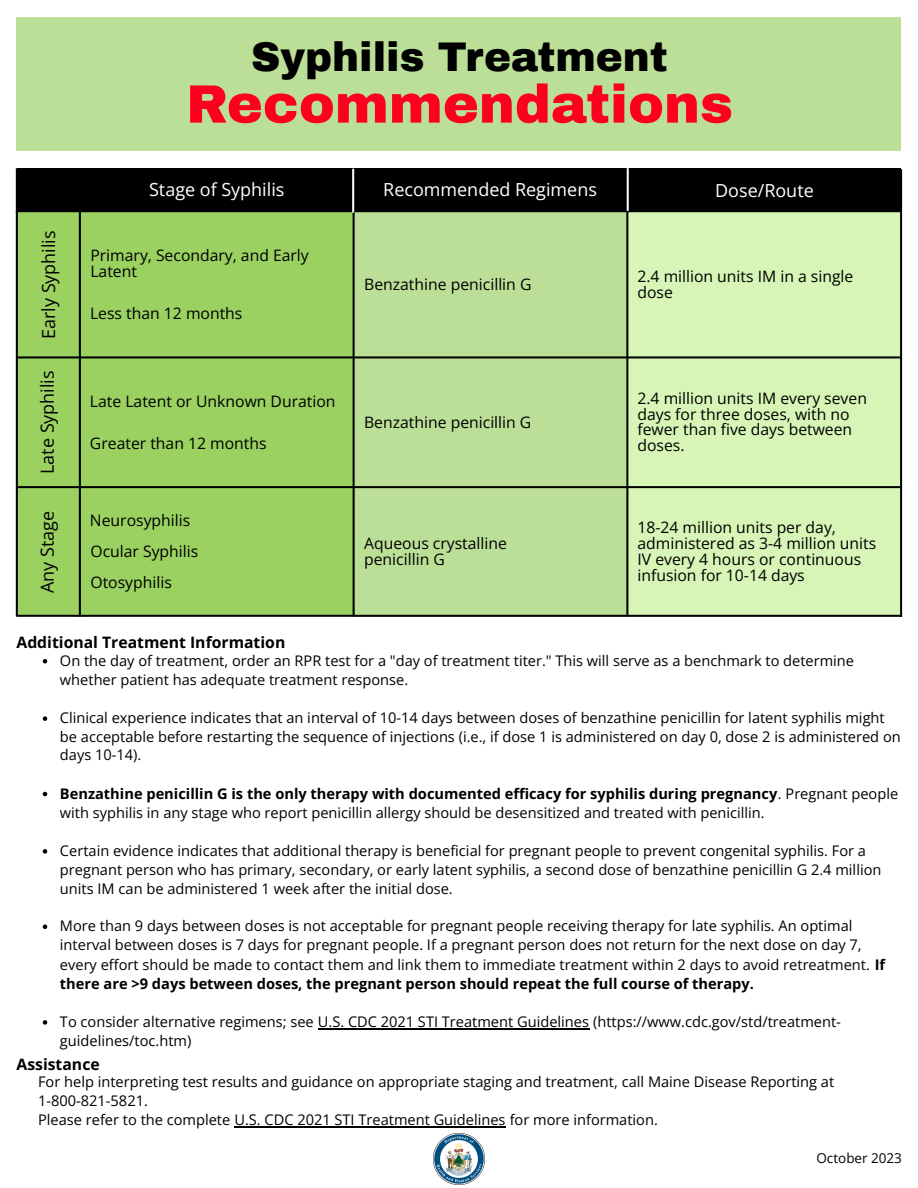
<style>
.page{position:relative;width:918px;height:1188px;background:#fff}
.page>*{position:absolute;margin:0;border:0;box-sizing:border-box;transform-origin:0 0}
.t1{font:900 54px "Archivo";color:#fd001f}
.t2{font:900 40.5px "Archivo";color:#000}
.t3{font:18px "Open Sans";color:#fff}
.t4{font:18px "Open Sans";color:#000}
.t5{font:15.75px/15.8px "Open Sans";color:#000}
.t6{font:700 15.75px "Open Sans";color:#000}
.t7{font:14.6px/19.1px "Open Sans";color:#000}
.t8{font:700 14.6px "Open Sans";color:#000}
.t9{font:13.5px "Open Sans";color:#000}
.s1{font-weight:400}
.s2{font-weight:700}
</style>
<div class="page">
<div style="left:17px;top:17px;width:884px;height:134px;background:#bcdf98"></div>
<svg style="left:43px;top:659px;width:4px;height:5px"></svg>
<svg style="left:43px;top:716px;width:4px;height:5px"></svg>
<svg style="left:43px;top:792px;width:4px;height:4px"></svg>
<svg style="left:43px;top:849px;width:4px;height:5px"></svg>
<svg style="left:43px;top:925px;width:4px;height:4px"></svg>
<svg style="left:43px;top:1020px;width:4px;height:5px"></svg>
<hr style="left:318px;top:1028px;width:271px;height:1px;background:#000">
<hr style="left:234px;top:1126px;width:272px;height:1px;background:#000">
<div style="left:80px;top:212px;width:274px;height:146px;background:#9ad161"></div>
<div style="left:354px;top:212px;width:273px;height:146px;background:#bcdf98"></div>
<div style="left:627px;top:212px;width:274px;height:146px;background:#d6f5b6"></div>
<div style="left:17px;top:211px;width:63px;height:146px;background:#9ad161"></div>
<div style="left:17px;top:169px;width:337px;height:42px;background:#000"></div>
<div style="left:354px;top:169px;width:274px;height:42px;background:#000"></div>
<div style="left:627px;top:169px;width:274px;height:42px;background:#000"></div>
<div style="left:18px;top:487px;width:63px;height:129px;background:#9ad161"></div>
<div style="left:628px;top:487px;width:273px;height:129px;background:#d6f5b6"></div>
<div style="left:354px;top:487px;width:275px;height:129px;background:#bcdf98"></div>
<div style="left:81px;top:487px;width:273px;height:129px;background:#9ad161"></div>
<div style="left:81px;top:357px;width:273px;height:130px;background:#9ad161"></div>
<div style="left:354px;top:358px;width:273px;height:129px;background:#bcdf98"></div>
<div style="left:626px;top:357px;width:275px;height:130px;background:#d6f5b6"></div>
<div style="left:17px;top:358px;width:64px;height:129px;background:#9ad161"></div>
<hr style="left:79px;top:210px;width:2px;height:406px;background:#000">
<hr style="left:626px;top:211px;width:2px;height:405px;background:#000">
<hr style="left:17px;top:486px;width:884px;height:2px;background:#000">
<hr style="left:900px;top:169px;width:2px;height:448px;background:#000">
<hr style="left:16px;top:168px;width:2px;height:448px;background:#000">
<hr style="left:353px;top:211px;width:2px;height:405px;background:#000">
<hr style="left:16px;top:615px;width:885px;height:2px;background:#000">
<hr style="left:17px;top:356px;width:885px;height:2px;background:#000">
<hr style="left:16px;top:210px;width:885px;height:2px;background:#000">
<hr style="left:352px;top:169px;width:2px;height:44px;background:#fff">
<hr style="left:627px;top:168px;width:2px;height:43px;background:#fff">
<img style="left:434px;top:1133px;width:50px;height:51px">
<p class="t2" style="left:251px;top:35px;width:418px">Syphilis Treatment</p>
<p class="t1" style="left:186px;top:75px;width:548px">Recommendations</p>
<p class="t4" style="left:36px;top:339px;width:110px;rotate:-90deg">Early Syphilis</p>
<p class="t4" style="left:35px;top:474px;width:105px;rotate:-90deg">Late Syphilis</p>
<p class="t4" style="left:35px;top:593px;width:84px;rotate:-90deg">Any Stage</p>
<p class="t3" style="left:149px;top:177px;width:137px">Stage of Syphilis</p>
<p class="t3" style="left:383px;top:177px;width:215px">Recommended Regimens</p>
<p class="t3" style="left:715px;top:177px;width:100px">Dose/Route</p>
<p class="t5" style="left:90px;top:247px;width:220px">Primary, Secondary, and Early<br>Latent</p>
<p class="t5" style="left:90px;top:305px;width:154px">Less than 12 months</p>
<p class="t5" style="left:364px;top:276px;width:169px">Benzathine penicillin G</p>
<p class="t5" style="left:90px;top:393px;width:247px">Late Latent or Unknown Duration</p>
<p class="t5" style="left:90px;top:435px;width:178px">Greater than 12 months</p>
<p class="t5" style="left:90px;top:504px;width:110px;line-height:31.1px">Neurosyphilis<br>Ocular Syphilis<br>Otosyphilis</p>
<p class="t5" style="left:364px;top:414px;width:169px">Benzathine penicillin G</p>
<p class="t5" style="left:364px;top:535px;width:144px">Aqueous crystalline penicillin G</p>
<p class="t5" style="left:637px;top:268px;width:217px">2.4 million units IM in a single</p>
<p class="t5" style="left:637px;top:284px;width:37px">dose</p>
<p class="t5" style="left:637px;top:390px;width:231px">2.4 million units IM every seven days for three doses, with no fewer than five days between doses.</p>
<p class="t5" style="left:637px;top:519px;width:240px">18-24 million units per day, administered as 3-4 million units<br>IV every 4 hours or continuous infusion for 10-14 days</p>
<p class="t6" style="left:17px;top:631px;width:270px">Additional Treatment Information</p>
<p class="t7" style="left:60px;top:651px;width:796px">On the day of treatment, order an RPR test for a "day of treatment titer." This will serve as a benchmark to determine</p>
<p class="t7" style="left:60px;top:670px;width:350px">whether patient has adequate treatment response.</p>
<p class="t7" style="left:60px;top:708px;width:842px">Clinical experience indicates that an interval of 10-14 days between doses of benzathine penicillin for latent syphilis might be acceptable before restarting the sequence of injections (i.e., if dose 1 is administered on day 0, dose 2 is administered on</p>
<p class="t7" style="left:60px;top:745px;width:83px">days 10-14).</p>
<p class="t8" style="left:60px;top:783px;width:840px">Benzathine penicillin G is the only therapy with documented efficacy for syphilis during pregnancy<span class="s1">. Pregnant people</span></p>
<p class="t7" style="left:60px;top:802px;width:706px">with syphilis in any stage who report penicillin allergy should be desensitized and treated with penicillin.</p>
<p class="t7" style="left:60px;top:841px;width:808px">Certain evidence indicates that additional therapy is beneficial for pregnant people to prevent congenital syphilis. For a</p>
<p class="t7" style="left:60px;top:860px;width:823px">pregnant person who has primary, secondary, or early latent syphilis, a second dose of benzathine penicillin G 2.4 million</p>
<p class="t7" style="left:60px;top:879px;width:394px">units IM can be administered 1 week after the initial dose.</p>
<p class="t7" style="left:60px;top:916px;width:827px">More than 9 days between doses is not acceptable for pregnant people receiving therapy for late syphilis. An optimal interval between doses is 7 days for pregnant people. If a pregnant person does not return for the next dose on day 7, every effort should be made to contact them and link them to immediate treatment within 2 days to avoid retreatment. <span class="s2">If</span></p>
<p class="t8" style="left:60px;top:973px;width:696px">there are &gt;9 days between doses, the pregnant person should repeat the full course of therapy.</p>
<p class="t7" style="left:60px;top:1012px;width:783px">To consider alternative regimens; see U.S. CDC 2021 STI Treatment Guidelines (https://www.cdc.gov/std/treatment-</p>
<p class="t7" style="left:60px;top:1031px;width:133px">guidelines/toc.htm)</p>
<p class="t7" style="left:38px;top:1072px;width:798px">For help interpreting test results and guidance on appropriate staging and treatment, call Maine Disease Reporting at</p>
<p class="t7" style="left:38px;top:1091px;width:621px">1-800-821-5821.<br>Please refer to the complete U.S. CDC 2021 STI Treatment Guidelines for more information.</p>
<p class="t6" style="left:17px;top:1053px;width:85px">Assistance</p>
<p class="t9" style="left:816px;top:1149px;width:87px">October 2023</p>
</div>
